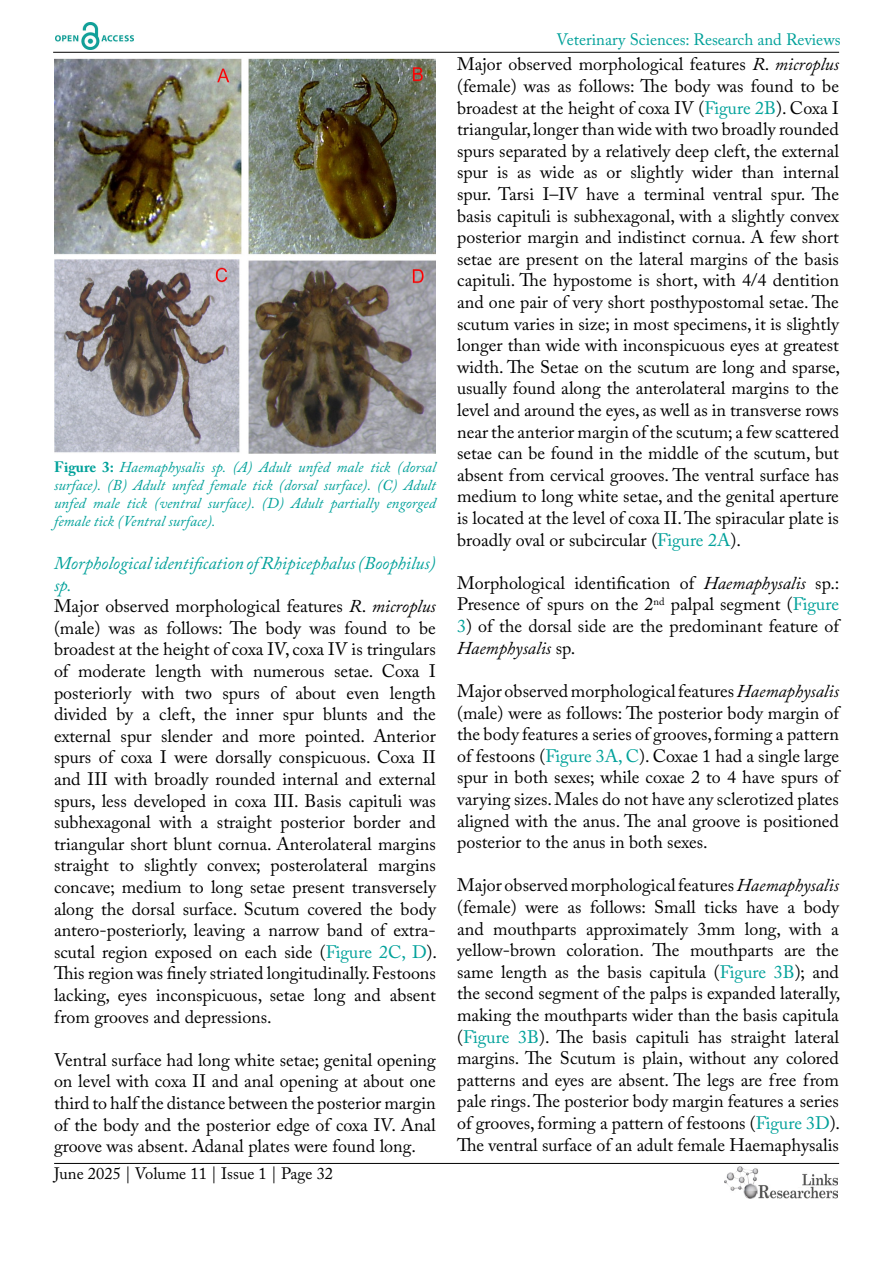
<style>
.page{position:relative;width:893px;height:1263px;background:#fff}
.page>*{position:absolute;margin:0;border:0;box-sizing:border-box;transform-origin:0 0}
.t1{font:18px/21.6px "Adobe Caslon Pro";color:#000;text-align:justify}
.t2{font:16.5px "Adobe Caslon Pro";color:#00a19a}
.t3{font:16.5px "Adobe Caslon Pro";color:#000}
.t4{font:italic 15px/18px "Adobe Caslon Pro";color:#00a19a;text-align:justify}
.s1{font-weight:700;font-style:normal}
.s2{font-style:italic;color:#00a19a}
.s3{font-style:italic}
.s4{color:#00a19a}
</style>
<div class="page">
<hr style="left:53px;top:52px;width:786px;height:1px;background:#000">
<hr style="left:54px;top:1163px;width:785px;height:1px;background:#000">
<img style="left:724px;top:1167px;width:113px;height:32px">
<img style="left:55px;top:23px;width:79px;height:27px">
<img style="left:54px;top:58px;width:382px;height:396px">
<p class="t4" style="left:54px;top:458px;width:383px"><span class="s1">Figure 3:</span> Haemaphysalis sp. (A) Adult unfed male tick (dorsal surface). (B) Adult unfed female tick (dorsal surface). (C) Adult unfed male tick (ventral surface). (D) Adult partially engorged female tick (Ventral surface).</p>
<p class="t1" style="left:54px;top:552px;width:385px;text-align:left"><span class="s2">Morphological identification of Rhipicephalus (Boophilus) sp.<br></span>Major observed morphological features <span class="s3">R</span>. <span class="s3">microplus </span>(male) was as follows: The body was found to be broadest at the height of coxa IV, coxa IV is tringulars of moderate length with numerous setae. Coxa I posteriorly with two spurs of about even length divided by a cleft, the inner spur blunts and the external spur slender and more pointed. Anterior spurs of coxa I were dorsally conspicuous. Coxa II and III with broadly rounded internal and external spurs, less developed in coxa III. Basis capituli was subhexagonal with a straight posterior border and triangular short blunt cornua. Anterolateral margins straight to slightly convex; posterolateral margins concave; medium to long setae present transversely along the dorsal surface. Scutum covered the body antero-posteriorly, leaving a narrow band of extra&shy;scutal region exposed on each side (<span class="s4">Figure 2C, D</span>).<br>This region was finely striated longitudinally. Festoons lacking, eyes inconspicuous, setae long and absent from grooves and depressions.</p>
<p class="t1" style="left:54px;top:1049px;width:383px">Ventral surface had long white setae; genital opening on level with coxa II and anal opening at about one third to half the distance between the posterior margin of the body and the posterior edge of coxa IV. Anal groove was absent. Adanal plates were found long.</p>
<p class="t3" style="left:54px;top:1164px;width:281px">June 2025 | Volume 11 | Issue 1 | Page 32</p>
<p class="t2" style="left:556px;top:30px;width:286px">Veterinary Sciences: Research and Reviews</p>
<p class="t1" style="left:457px;top:53px;width:385px">Major observed morphological features <span class="s3">R</span>. <span class="s3">microplus </span>(female) was as follows: The body was found to be broadest at the height of coxa IV (<span class="s4">Figure 2B</span>). Coxa I triangular, longer than wide with two broadly rounded spurs separated by a relatively deep cleft, the external spur is as wide as or slightly wider than internal spur. Tarsi I–IV have a terminal ventral spur. The basis capituli is subhexagonal, with a slightly convex posterior margin and indistinct cornua. A few short setae are present on the lateral margins of the basis capituli. The hypostome is short, with 4/4 dentition and one pair of very short posthypostomal setae. The scutum varies in size; in most specimens, it is slightly longer than wide with inconspicuous eyes at greatest width. The Setae on the scutum are long and sparse, usually found along the anterolateral margins to the level and around the eyes, as well as in transverse rows near the anterior margin of the scutum; a few scattered setae can be found in the middle of the scutum, but absent from cervical grooves. The ventral surface has medium to long white setae, and the genital aperture is located at the level of coxa II. The spiracular plate is broadly oval or subcircular (<span class="s4">Figure 2A</span>).</p>
<p class="t1" style="left:457px;top:572px;width:384px">Morphological identification of <span class="s3">Haemaphysalis</span> sp.:<br>Presence of spurs on the 2<sup>nd</sup> palpal segment (<span class="s4">Figure</span></p>
<p class="t1" style="left:457px;top:615px;width:383px"><span class="s4">3</span>) of the dorsal side are the predominant feature of<br><span class="s3">Haemphysalis</span> sp.</p>
<p class="t1" style="left:457px;top:680px;width:383px">Major observed morphological features <span class="s3">Haemaphysalis </span>(male) were as follows: The posterior body margin of the body features a series of grooves, forming a pattern of festoons (<span class="s4">Figure 3A, C</span>). Coxae 1 had a single large spur in both sexes; while coxae 2 to 4 have spurs of varying sizes. Males do not have any sclerotized plates aligned with the anus. The anal groove is positioned posterior to the anus in both sexes.</p>
<p class="t1" style="left:457px;top:874px;width:385px">Major observed morphological features <span class="s3">Haemaphysalis </span>(female) were as follows: Small ticks have a body and mouthparts approximately 3mm long, with a yellow-brown coloration. The mouthparts are the same length as the basis capitula (<span class="s4">Figure 3B</span>); and the second segment of the palps is expanded laterally, making the mouthparts wider than the basis capitula (<span class="s4">Figure 3B</span>). The basis capituli has straight lateral margins. The Scutum is plain, without any colored patterns and eyes are absent. The legs are free from pale rings. The posterior body margin features a series of grooves, forming a pattern of festoons (<span class="s4">Figure 3D</span>).<br>The ventral surface of an adult female Haemaphysalis</p>
</div>
